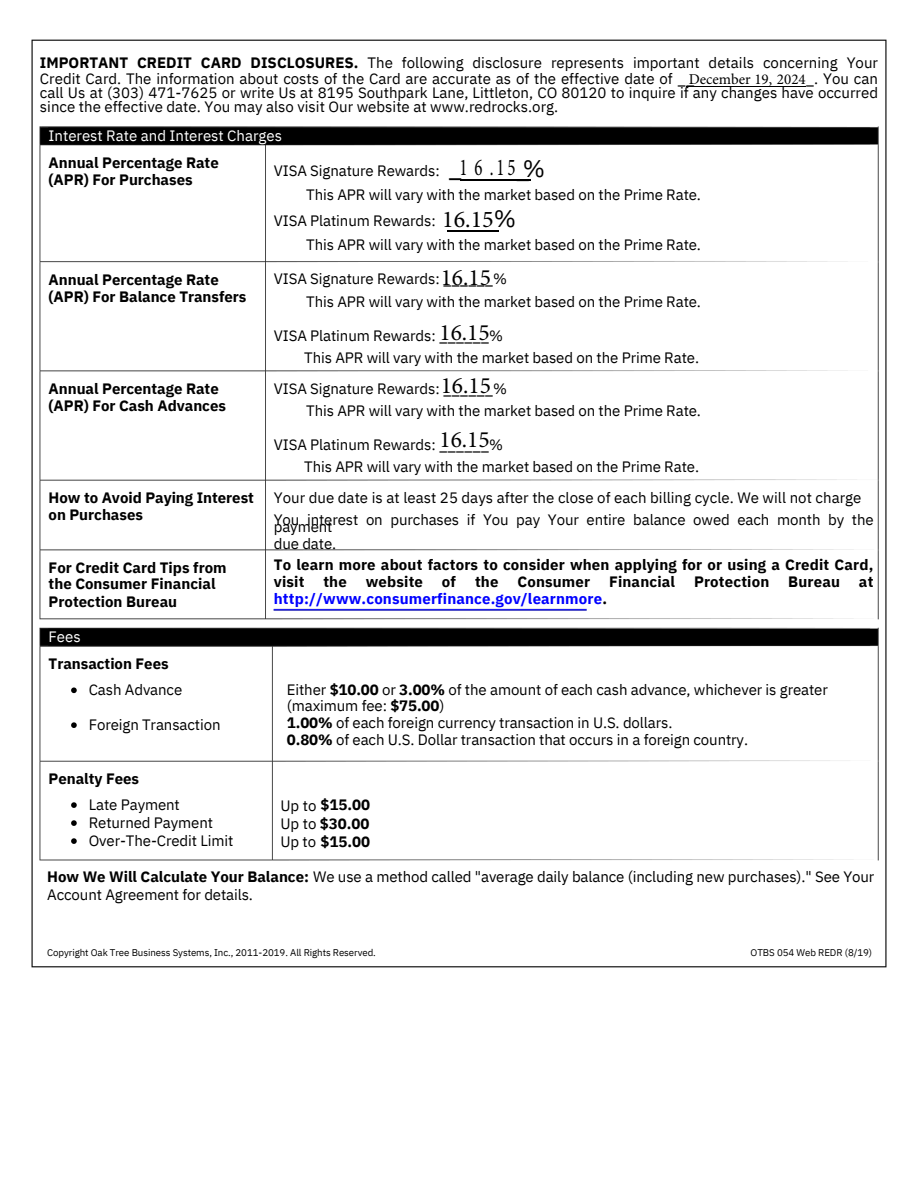
<style>
.page{position:relative;width:918px;height:1188px;background:#fff}
.page>*{position:absolute;margin:0;border:0;box-sizing:border-box;transform-origin:0 0}
.t1{font:24px "Minion Pro";color:#000;scale:.7 1}
.t2{font:24px "Minion Pro";color:#000}
.t3{font:23.4px "Minion Pro";color:#000}
.t4{font:15px/16.8px "IBM Plex Sans";letter-spacing:-.01em;color:#000}
.t5{font:700 15px/16.8px "IBM Plex Sans";color:#000}
.t6{font:700 15px "IBM Plex Sans";letter-spacing:.01em;color:#00f}
.t7{font:15px "IBM Plex Sans";color:#fff}
.t8{font:9.75px "IBM Plex Sans";letter-spacing:-.01em;color:#000}
.s1{font-weight:700}
.s2{font-family:"Minion Pro"}
.s3{font-family:"IBM Plex Sans"}
.s4{color:#000}
.s5{font-weight:400}
</style>
<div class="page">
<img style="left:31px;top:39px;width:856px;height:929px">
<svg style="left:71px;top:802px;width:6px;height:6px"></svg>
<svg style="left:71px;top:820px;width:6px;height:6px"></svg>
<svg style="left:71px;top:838px;width:6px;height:6px"></svg>
<svg style="left:71px;top:687px;width:6px;height:6px"></svg>
<svg style="left:71px;top:722px;width:6px;height:6px"></svg>
<hr style="left:686px;top:86px;width:120px;height:1px;background:#000">
<hr style="left:448px;top:230px;width:51px;height:1px;background:#000">
<hr style="left:460px;top:179px;width:70px;height:1px;background:#000">
<h3 class="t4" style="left:40px;top:55px;width:840px;line-height:14.7px;text-align:justify"><span class="s1">IMPORTANT CREDIT CARD DISCLOSURES.</span> The following disclosure represents important details concerning Your Credit Card. The information about costs of the Card are accurate as of the effective date of __<span class="s2">December 19, 2024</span>_. You can call Us at (303) 471-7625 or write Us at 8195 Southpark Lane, Littleton, CO 80120 to inquire if any changes have occurred since the effective date. You may also visit Our website at www.redrocks.org.</h3>
<h1 class="t7" style="left:49px;top:126px;width:235px">Interest Rate and Interest Charges</h1>
<h4 class="t5" style="left:49px;top:154px;width:172px">Annual Percentage Rate</h4>
<h4 class="t5" style="left:49px;top:171px;width:146px">(APR) For Purchases</h4>
<p class="t1" style="left:448px;top:151px;width:140px"><span class="s3">_</span>1 6 . 1 5<span class="s3">_%</span></p>
<h4 class="t4" style="left:274px;top:162px;width:167px">VISA Signature Rewards:</h4>
<h4 class="t4" style="left:306px;top:186px;width:396px">This APR will vary with the market based on the Prime Rate.</h4>
<h1 class="t4" style="left:274px;top:212px;width:163px">VISA Platinum Rewards:</h1>
<h4 class="t4" style="left:306px;top:236px;width:396px">This APR will vary with the market based on the Prime Rate.</h4>
<h4 class="t4" style="left:274px;top:270px;width:235px">VISA Signature Rewards: ______%</h4>
<h3 class="t4" style="left:306px;top:293px;width:396px">This APR will vary with the market based on the Prime Rate.</h3>
<h3 class="t4" style="left:274px;top:327px;width:231px">VISA Platinum Rewards: ______%</h3>
<h3 class="t4" style="left:304px;top:349px;width:396px">This APR will vary with the market based on the Prime Rate.</h3>
<h3 class="t4" style="left:274px;top:380px;width:235px">VISA Signature Rewards: ______%</h3>
<p class="t4" style="left:306px;top:402px;width:396px">This APR will vary with the market based on the Prime Rate.</p>
<h4 class="t4" style="left:274px;top:436px;width:231px">VISA Platinum Rewards: ______%</h4>
<h4 class="t4" style="left:304px;top:458px;width:396px">This APR will vary with the market based on the Prime Rate.</h4>
<h3 class="t4" style="left:274px;top:486px;width:601px;line-height:22.5px">Your due date is at least 25 days after the close of each billing cycle. We will not charge<br>You interest on purchases if You pay Your entire balance owed each month by the</h3>
<h4 class="t2" style="left:442px;top:203px;width:75px">16.15<span class="s3">%</span></h4>
<p class="t3" style="left:441px;top:262px;width:52px">16.15</p>
<p class="t3" style="left:439px;top:317px;width:52px">16.15</p>
<h2 class="t3" style="left:441px;top:370px;width:52px">16.15</h2>
<h2 class="t3" style="left:439px;top:424px;width:52px">16.15</h2>
<h1 class="t5" style="left:49px;top:271px;width:172px">Annual Percentage Rate</h1>
<h4 class="t5" style="left:49px;top:288px;width:199px">(APR) For Balance Transfers</h4>
<h3 class="t5" style="left:49px;top:380px;width:172px">Annual Percentage Rate</h3>
<p class="t5" style="left:49px;top:397px;width:179px">(APR) For Cash Advances</p>
<h4 class="t5" style="left:49px;top:489px;width:207px">How to Avoid Paying Interest</h4>
<p class="t5" style="left:49px;top:506px;width:96px">on Purchases</p>
<h3 class="t4" style="left:274px;top:518px;width:64px">payment due date.</h3>
<h3 class="t5" style="left:274px;top:556px;width:601px">To learn more about factors to consider when applying for or using a Credit Card, visit</h3>
<h4 class="t5" style="left:49px;top:559px;width:180px">For Credit Card Tips from the Consumer Financial</h4>
<h3 class="t5" style="left:49px;top:593px;width:130px">Protection Bureau</h3>
<h3 class="t5" style="left:323px;top:573px;width:25px">the</h3>
<h3 class="t5" style="left:366px;top:573px;width:59px">website</h3>
<h3 class="t5" style="left:442px;top:573px;width:16px">of</h3>
<h3 class="t5" style="left:475px;top:573px;width:25px">the</h3>
<h3 class="t5" style="left:517px;top:573px;width:74px">Consumer</h3>
<h3 class="t5" style="left:609px;top:573px;width:67px">Financial</h3>
<h3 class="t5" style="left:694px;top:573px;width:77px">Protection</h3>
<h3 class="t5" style="left:788px;top:573px;width:53px">Bureau</h3>
<h3 class="t5" style="left:859px;top:573px;width:16px">at</h3>
<h3 class="t6" style="left:274px;top:589px;width:335px">http://www.consumerfinance.gov/learnmore<span class="s4">.</span></h3>
<h4 class="t7" style="left:49px;top:627px;width:34px">Fees</h4>
<h3 class="t5" style="left:49px;top:655px;width:122px">Transaction Fees</h3>
<h4 class="t4" style="left:89px;top:681px;width:95px">Cash Advance</h4>
<h4 class="t4" style="left:89px;top:716px;width:133px">Foreign Transaction</h4>
<h4 class="t5" style="left:49px;top:770px;width:92px">Penalty Fees</h4>
<h1 class="t4" style="left:287px;top:681px;width:543px">Either <span class="s1">$10.00</span> or <span class="s1">3.00%</span> of the amount of each cash advance, whichever is greater (maximum fee: <span class="s1">$75.00</span>)<br><span class="s1">1.00%</span> of each foreign currency transaction in U.S. dollars.<br><span class="s1">0.80%</span> of each U.S. Dollar transaction that occurs in a foreign country.</h1>
<h3 class="t4" style="left:89px;top:796px;width:93px">Late Payment</h3>
<h3 class="t5" style="left:281px;top:796px;width:91px"><span class="s5">Up to</span> $15.00</h3>
<h1 class="t4" style="left:89px;top:814px;width:126px">Returned Payment</h1>
<h4 class="t4" style="left:89px;top:832px;width:146px">Over-The-Credit Limit</h4>
<h4 class="t5" style="left:281px;top:815px;width:91px"><span class="s5">Up to</span> $30.00</h4>
<h3 class="t5" style="left:281px;top:833px;width:91px"><span class="s5">Up to</span> $15.00</h3>
<h1 class="t4" style="left:47px;top:867px;width:829px;line-height:18.3px"><span class="s1">How We Will Calculate Your Balance:</span> We use a method called "average daily balance (including new purchases)." See Your<br>Account Agreement for details.</h1>
<p class="t8" style="left:47px;top:946px;width:330px">Copyright Oak Tree Business Systems, Inc., 2011-2019. All Rights Reserved.</p>
<h3 class="t8" style="left:751px;top:946px;width:123px">OTBS 054 Web REDR (8/19)</h3>
</div>
